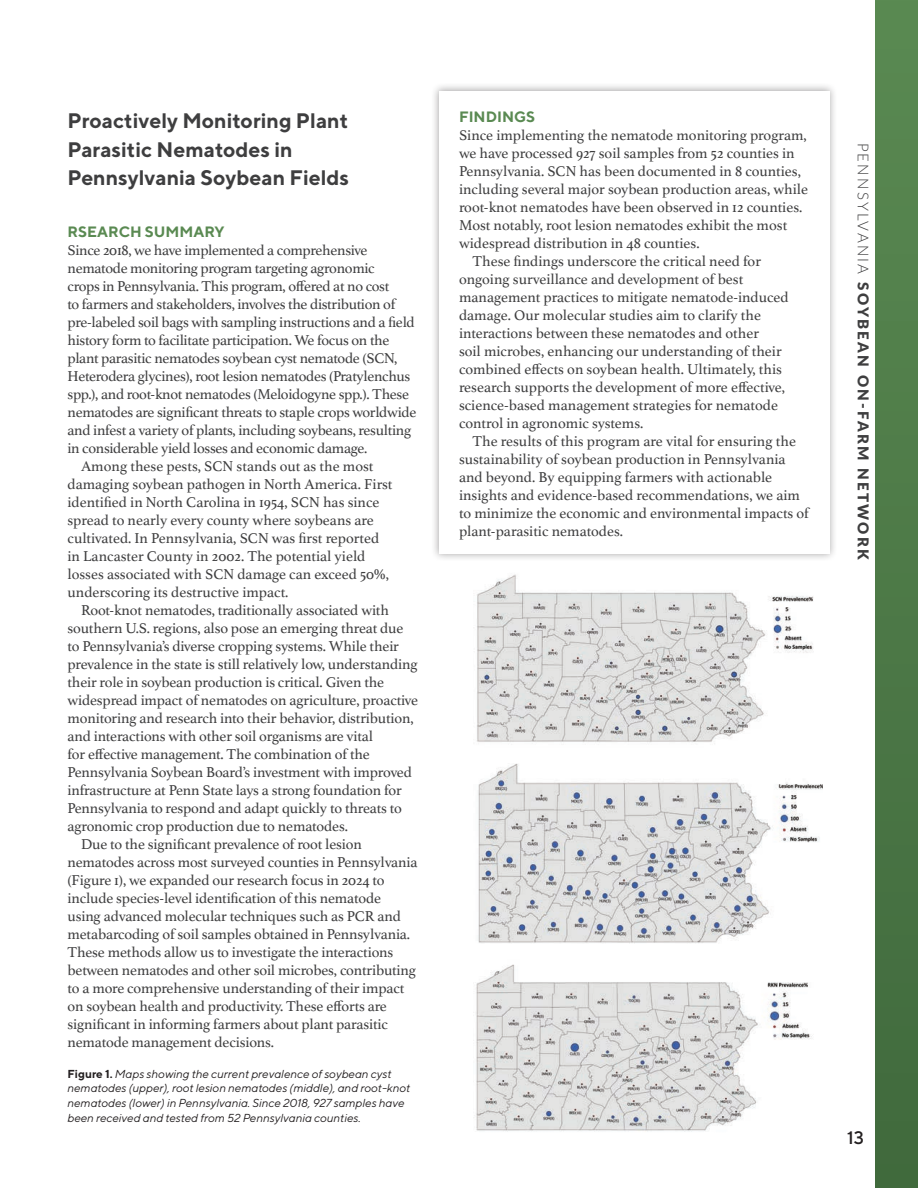
<style>
.page{position:relative;width:918px;height:1188px;background:#fff}
.page>*{position:absolute;margin:0;border:0;box-sizing:border-box;transform-origin:0 0}
.t1{font:700 21px/28.5px "TT Norms";color:#3e3e3f}
.t2{font:500 18px "TT Norms Pro";color:#231f20}
.t3{font:15px "Athelas";letter-spacing:-.01em;color:#3e3e3f}
.t4{font:900 15px "Lato";letter-spacing:.15em;color:#3e3e3f}
.t5{font:700 15px "TT Norms";color:#5a8a52}
.t6{font:italic 11.55px/14.9px "TT Norms";color:#231f20}
.s1{font-weight:700;font-style:normal}
.s2{font-weight:300}
</style>
<div class="page">
<div style="left:431px;top:82px;width:407px;height:479px;background:#231f20;opacity:.4"></div>
<div style="left:439px;top:91px;width:391px;height:463px;background:#fff"></div>
<div style="left:876px;top:0;width:42px;height:1188px;background:linear-gradient(to bottom,#5a8952,#40693d)"></div>
<img style="left:478px;top:763px;width:344px;height:181px">
<img style="left:476px;top:964px;width:336px;height:168px">
<img style="left:477px;top:574px;width:337px;height:170px">
<h1 class="t1" style="left:68px;top:106px;width:283px">Proactively Monitoring Plant<br>Parasitic Nematodes in<br>Pennsylvania Soybean Fields</h1>
<p class="t5" style="left:68px;top:222px;width:158px">RSEARCH SUMMARY</p>
<p class="t3" style="left:68px;top:238px;width:301px">Since 2018, we have implemented a comprehensive</p>
<p class="t3" style="left:68px;top:256px;width:309px">nematode monitoring program targeting agronomic</p>
<p class="t3" style="left:68px;top:274px;width:323px">crops in Pennsylvania. This program, offered at no cost</p>
<p class="t3" style="left:68px;top:292px;width:329px">to farmers and stakeholders, involves the distribution of</p>
<p class="t3" style="left:68px;top:310px;width:349px">pre-labeled soil bags with sampling instructions and a field</p>
<p class="t3" style="left:68px;top:328px;width:324px">history form to facilitate participation. We focus on the</p>
<p class="t3" style="left:68px;top:346px;width:331px">plant parasitic nematodes soybean cyst nematode (SCN,</p>
<p class="t3" style="left:68px;top:364px;width:344px">Heterodera glycines), root lesion nematodes (Pratylenchus</p>
<p class="t3" style="left:68px;top:382px;width:343px">spp.), and root-knot nematodes (Meloidogyne spp.). These</p>
<p class="t3" style="left:68px;top:400px;width:350px">nematodes are significant threats to staple crops worldwide</p>
<p class="t3" style="left:68px;top:418px;width:345px">and infest a variety of plants, including soybeans, resulting</p>
<p class="t3" style="left:68px;top:436px;width:301px">in considerable yield losses and economic damage.</p>
<p class="t3" style="left:81px;top:454px;width:294px">Among these pests, SCN stands out as the most</p>
<p class="t3" style="left:68px;top:472px;width:327px">damaging soybean pathogen in North America. First</p>
<p class="t3" style="left:68px;top:490px;width:313px">identified in North Carolina in 1954, SCN has since</p>
<p class="t3" style="left:68px;top:508px;width:308px">spread to nearly every county where soybeans are</p>
<p class="t3" style="left:68px;top:526px;width:313px">cultivated. In Pennsylvania, SCN was first reported</p>
<p class="t3" style="left:68px;top:544px;width:299px">in Lancaster County in 2002. The potential yield</p>
<p class="t3" style="left:68px;top:562px;width:323px">losses associated with SCN damage can exceed 50%,</p>
<p class="t3" style="left:68px;top:580px;width:222px">underscoring its destructive impact.</p>
<p class="t3" style="left:81px;top:598px;width:309px">Root-knot nematodes, traditionally associated with</p>
<p class="t3" style="left:68px;top:616px;width:338px">southern U.S. regions, also pose an emerging threat due</p>
<p class="t3" style="left:68px;top:634px;width:333px">to Pennsylvania’s diverse cropping systems. While their</p>
<p class="t3" style="left:68px;top:652px;width:352px">prevalence in the state is still relatively low, understanding</p>
<p class="t3" style="left:68px;top:670px;width:318px">their role in soybean production is critical. Given the</p>
<p class="t3" style="left:68px;top:688px;width:352px">widespread impact of nematodes on agriculture, proactive</p>
<p class="t3" style="left:68px;top:706px;width:348px">monitoring and research into their behavior, distribution,</p>
<p class="t3" style="left:68px;top:724px;width:307px">and interactions with other soil organisms are vital</p>
<p class="t3" style="left:68px;top:742px;width:304px">for effective management. The combination of the</p>
<p class="t3" style="left:68px;top:760px;width:346px">Pennsylvania Soybean Board’s investment with improved</p>
<p class="t3" style="left:68px;top:778px;width:336px">infrastructure at Penn State lays a strong foundation for</p>
<p class="t3" style="left:68px;top:796px;width:336px">Pennsylvania to respond and adapt quickly to threats to</p>
<p class="t3" style="left:68px;top:814px;width:282px">agronomic crop production due to nematodes.</p>
<p class="t3" style="left:81px;top:832px;width:282px">Due to the significant prevalence of root lesion</p>
<p class="t3" style="left:68px;top:850px;width:352px">nematodes across most surveyed counties in Pennsylvania</p>
<p class="t3" style="left:68px;top:868px;width:319px">(Figure 1), we expanded our research focus in 2024 to</p>
<p class="t3" style="left:68px;top:886px;width:315px">include species-level identification of this nematode</p>
<p class="t3" style="left:68px;top:904px;width:335px">using advanced molecular techniques such as PCR and</p>
<p class="t3" style="left:68px;top:922px;width:344px">metabarcoding of soil samples obtained in Pennsylvania.</p>
<p class="t3" style="left:68px;top:940px;width:327px">These methods allow us to investigate the interactions</p>
<p class="t3" style="left:68px;top:958px;width:350px">between nematodes and other soil microbes, contributing</p>
<p class="t3" style="left:68px;top:976px;width:338px">to a more comprehensive understanding of their impact</p>
<p class="t3" style="left:68px;top:994px;width:321px">on soybean health and productivity. These efforts are</p>
<p class="t3" style="left:68px;top:1012px;width:322px">significant in informing farmers about plant parasitic</p>
<p class="t3" style="left:68px;top:1030px;width:208px">nematode management decisions.</p>
<p class="t6" style="left:68px;top:1066px;width:344px"><span class="s1">Figure 1.</span> Maps showing the current prevalence of soybean cyst nematodes (upper), root lesion nematodes (middle), and root-knot nematodes (lower) in Pennsylvania. Since 2018, 927 samples have been received and tested from 52 Pennsylvania counties.</p>
<p class="t5" style="left:459px;top:108px;width:78px">FINDINGS</p>
<p class="t3" style="left:459px;top:124px;width:349px">Since implementing the nematode monitoring program,</p>
<p class="t3" style="left:459px;top:142px;width:337px">we have processed 927 soil samples from 52 counties in</p>
<p class="t3" style="left:459px;top:160px;width:344px">Pennsylvania. SCN has been documented in 8 counties,</p>
<p class="t3" style="left:459px;top:178px;width:351px">including several major soybean production areas, while</p>
<p class="t3" style="left:459px;top:196px;width:345px">root-knot nematodes have been observed in 12 counties.</p>
<p class="t3" style="left:459px;top:214px;width:330px">Most notably, root lesion nematodes exhibit the most</p>
<p class="t3" style="left:459px;top:232px;width:242px">widespread distribution in 48 counties.</p>
<p class="t3" style="left:472px;top:250px;width:290px">These findings underscore the critical need for</p>
<p class="t3" style="left:459px;top:268px;width:286px">ongoing surveillance and development of best</p>
<p class="t3" style="left:459px;top:286px;width:331px">management practices to mitigate nematode-induced</p>
<p class="t3" style="left:459px;top:304px;width:304px">damage. Our molecular studies aim to clarify the</p>
<p class="t3" style="left:459px;top:322px;width:302px">interactions between these nematodes and other</p>
<p class="t3" style="left:459px;top:340px;width:324px">soil microbes, enhancing our understanding of their</p>
<p class="t3" style="left:459px;top:358px;width:324px">combined effects on soybean health. Ultimately, this</p>
<p class="t3" style="left:459px;top:376px;width:328px">research supports the development of more effective,</p>
<p class="t3" style="left:459px;top:394px;width:321px">science-based management strategies for nematode</p>
<p class="t3" style="left:459px;top:412px;width:186px">control in agronomic systems.</p>
<p class="t3" style="left:472px;top:430px;width:325px">The results of this program are vital for ensuring the</p>
<p class="t3" style="left:459px;top:448px;width:328px">sustainability of soybean production in Pennsylvania</p>
<p class="t3" style="left:459px;top:466px;width:315px">and beyond. By equipping farmers with actionable</p>
<p class="t3" style="left:459px;top:484px;width:343px">insights and evidence-based recommendations, we aim</p>
<p class="t3" style="left:459px;top:502px;width:351px">to minimize the economic and environmental impacts of</p>
<p class="t3" style="left:459px;top:520px;width:166px">plant-parasitic nematodes.</p>
<p class="t4" style="left:875px;top:143px;width:419px;rotate:90deg"><span class="s2">PENNSYLVANIA</span> SOYBEAN ON-FARM NETWORK</p>
<p class="t2" style="left:847px;top:1124px;width:18px">13</p>
</div>
